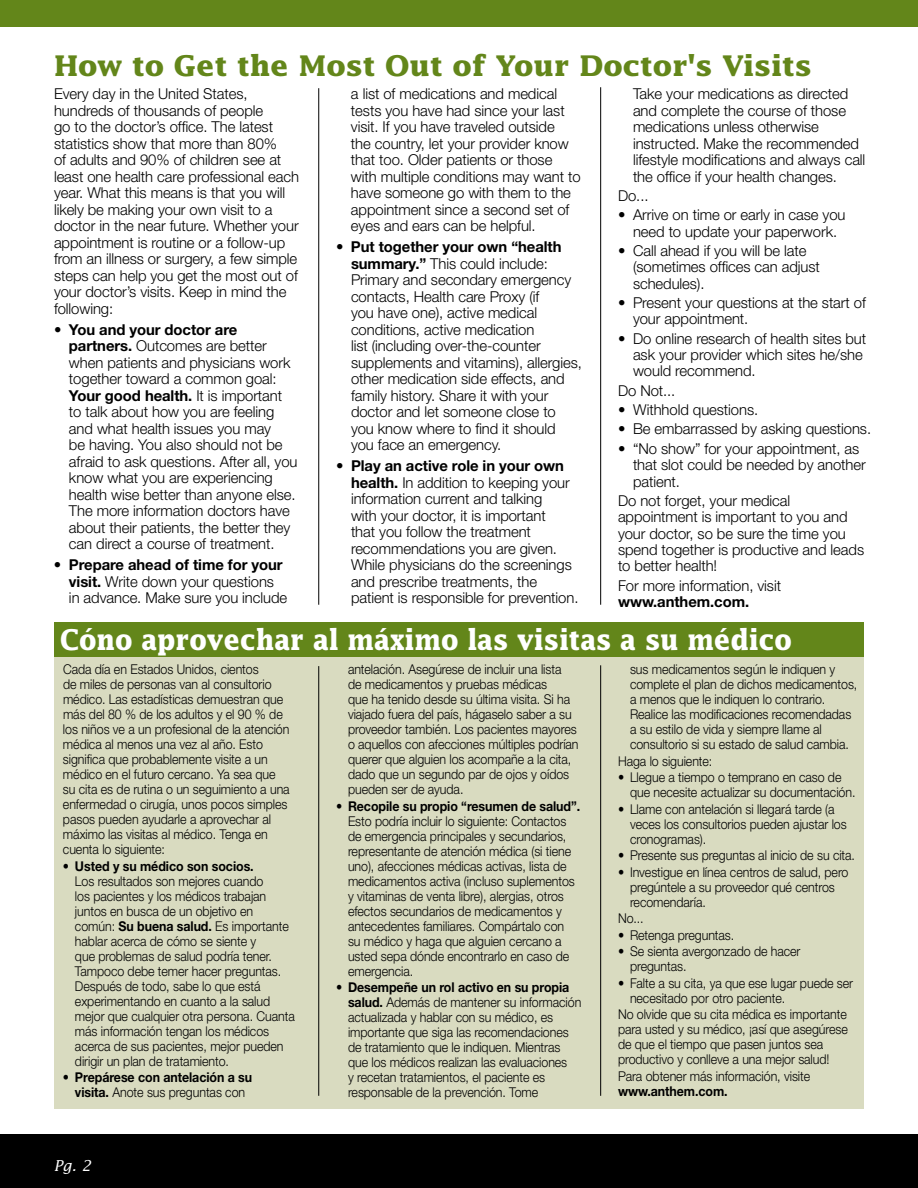
<style>
.page{position:relative;width:918px;height:1188px;background:#fff}
.page>*{position:absolute;margin:0;border:0;box-sizing:border-box;transform-origin:0 0}
.t1{font:700 28.5px "Lucida";color:#fff;scale:.9 1}
.t2{font:700 28.5px "Lucida";color:#63861a}
.t3{font:300 15px/16.5px "Helvetica Neue";letter-spacing:-.005em;color:#000}
.t4{font:700 15px "Helvetica Neue";letter-spacing:-.005em;color:#000}
.t5{font:italic 15px "Lucida";color:#fff}
.t6{font:300 13.5px/15px "Helvetica Neue";letter-spacing:-.005em;color:#000;scale:.92 1}
.t7{font:700 13.5px/15px "Helvetica Neue";letter-spacing:-.005em;color:#000;text-align:center;scale:.92 1}
.s1{font-weight:700}
.s2{font-weight:300}
</style>
<div class="page">
<div style="left:0;top:0;width:918px;height:27px;background:#63861a"></div>
<div style="left:0;top:1135px;width:918px;height:53px;background:#000"></div>
<div style="left:54px;top:657px;width:810px;height:451px;background:#d9dbc0"></div>
<hr style="left:600px;top:87px;width:1px;height:518px;background:#000">
<hr style="left:318px;top:88px;width:1px;height:517px;background:#000">
<hr style="left:600px;top:665px;width:1px;height:431px;background:#000">
<hr style="left:318px;top:666px;width:1px;height:430px;background:#000">
<div style="left:54px;top:622px;width:810px;height:35px;background:#63861a"></div>
<h1 class="t2" style="left:54px;top:49px;width:759px">How to Get the Most Out of Your Doctor's Visits</h1>
<p class="t3" style="left:54px;top:85px;width:247px">Every day in the United States, hundreds of thousands of people<br>go to the doctor’s office. The latest statistics show that more than 80%<br>of adults and 90% of children see at least one health care professional each year. What this means is that you will likely be making your own visit to a doctor in the near future. Whether your appointment is routine or a follow-up from an illness or surgery, a few simple steps can help you get the most out of your doctor’s visits. Keep in mind the following:</p>
<p class="t3" style="left:69px;top:321px;width:230px;text-indent:-15px"><span class="s1">• You and your doctor are partners.</span> Outcomes are better when patients and physicians work together toward a common goal:<br><span class="s1">Your good health.</span> It is important to talk about how you are feeling and what health issues you may<br>be having. You also should not be afraid to ask questions. After all, you know what you are experiencing health wise better than anyone else.<br>The more information doctors have about their patients, the better they can direct a course of treatment.</p>
<p class="t3" style="left:69px;top:556px;width:220px;text-indent:-15px"><span class="s1">• Prepare ahead of time for your visit.</span> Write down your questions in advance. Make sure you include</p>
<p class="t3" style="left:633px;top:85px;width:234px">Take your medications as directed and complete the course of those medications unless otherwise instructed. Make the recommended lifestyle modifications and always call the office if your health changes.</p>
<p class="t3" style="left:618px;top:187px;width:32px">Do...</p>
<p class="t3" style="left:618px;top:206px;width:229px;text-align:center">• Arrive on time or early in case you need to update your paperwork.</p>
<p class="t3" style="left:633px;top:242px;width:188px;text-indent:-15px">• Call ahead if you will be late (sometimes offices can adjust schedules).</p>
<p class="t3" style="left:633px;top:294px;width:234px;text-indent:-15px">• Present your questions at the start of your appointment.</p>
<p class="t3" style="left:633px;top:330px;width:235px;text-indent:-15px">• Do online research of health sites but ask your provider which sites he/she would recommend.</p>
<p class="t3" style="left:618px;top:382px;width:59px">Do Not...</p>
<p class="t3" style="left:618px;top:401px;width:142px">• Withhold questions.</p>
<p class="t3" style="left:618px;top:421px;width:255px">• Be embarrassed by asking questions.</p>
<p class="t3" style="left:633px;top:440px;width:234px;text-indent:-15px">• “No show” for your appointment, as that slot could be needed by another patient.</p>
<p class="t3" style="left:618px;top:492px;width:248px">Do not forget, your medical appointment is important to you and your doctor, so be sure the time you spend together is productive and leads to better health!</p>
<p class="t3" style="left:618px;top:577px;width:165px">For more information, visit</p>
<p class="t4" style="left:618px;top:592px;width:133px">www.anthem.com.</p>
<p class="t3" style="left:351px;top:85px;width:231px">a list of medications and medical tests you have had since your last visit. If you have traveled outside<br>the country, let your provider know that too. Older patients or those with multiple conditions may want to have someone go with them to the appointment since a second set of eyes and ears can be helpful.</p>
<p class="t3" style="left:351px;top:238px;width:233px;text-indent:-15px"><span class="s1">• Put together your own “health summary.”</span> This could include:<br>Primary and secondary emergency contacts, Health care Proxy (if<br>you have one), active medical conditions, active medication<br>list (including over-the-counter supplements and vitamins), allergies, other medication side effects, and family history. Share it with your doctor and let someone close to you know where to find it should you face an emergency.</p>
<p class="t3" style="left:351px;top:457px;width:229px;text-indent:-15px"><span class="s1">• Play an active role in your own health.</span> In addition to keeping your information current and talking<br>with your doctor, it is important<br>that you follow the treatment recommendations you are given.<br>While physicians do the screenings and prescribe treatments, the patient is responsible for prevention.</p>
<h1 class="t1" style="left:60px;top:622px;width:815px">Cóno aprovechar al máximo las visitas a su médico</h1>
<p class="t6" style="left:630px;top:662px;width:249px">sus medicamentos según le indiquen y complete el plan de dichos medicamentos, a menos que le indiquen lo contrario.<br>Realice las modificaciones recomendadas a su estilo de vida y siempre llame al consultorio si su estado de salud cambia.</p>
<p class="t6" style="left:618px;top:753px;width:104px">Haga lo siguiente:</p>
<p class="t6" style="left:630px;top:770px;width:247px;text-indent:-12px">• Llegue a tiempo o temprano en caso de que necesite actualizar su documentación.</p>
<p class="t6" style="left:630px;top:801px;width:237px;text-indent:-12px">• Llame con antelación si llegará tarde (a veces los consultorios pueden ajustar los cronogramas).</p>
<p class="t6" style="left:618px;top:848px;width:259px">• Presente sus preguntas al inicio de su cita.</p>
<p class="t6" style="left:630px;top:864px;width:239px;text-indent:-12px">• Investigue en línea centros de salud, pero pregúntele a su proveedor qué centros recomendaría.</p>
<p class="t6" style="left:618px;top:911px;width:29px">No...</p>
<p class="t6" style="left:618px;top:927px;width:128px">• Retenga preguntas.</p>
<p class="t6" style="left:630px;top:944px;width:187px;text-indent:-12px">• Se sienta avergonzado de hacer preguntas.</p>
<p class="t6" style="left:630px;top:975px;width:244px;text-indent:-12px">• Falte a su cita, ya que ese lugar puede ser necesitado por otro paciente.</p>
<p class="t6" style="left:618px;top:1007px;width:251px">No olvide que su cita médica es importante para usted y su médico, ¡así que asegúrese de que el tiempo que pasen juntos sea productivo y conlleve a una mejor salud!</p>
<p class="t6" style="left:618px;top:1068px;width:210px">Para obtener más información, visite</p>
<p class="t7" style="left:618px;top:1083px;width:121px">www.anthem.com.</p>
<p class="t6" style="left:348px;top:662px;width:252px">antelación. Asegúrese de incluir una lista<br>de medicamentos y pruebas médicas<br>que ha tenido desde su última visita. Si ha viajado fuera del país, hágaselo saber a su proveedor también. Los pacientes mayores o aquellos con afecciones múltiples podrían querer que alguien los acompañe a la cita, dado que un segundo par de ojos y oídos pueden ser de ayuda.</p>
<p class="t7" style="left:336px;top:798px;width:267px">• Recopile su propio “resumen de salud”.</p>
<p class="t6" style="left:348px;top:813px;width:248px">Esto podría incluir lo siguiente: Contactos de emergencia principales y secundarios, representante de atención médica (si tiene uno), afecciones médicas activas, lista de medicamentos activa (incluso suplementos y vitaminas de venta libre), alergias, otros efectos secundarios de medicamentos y antecedentes familiares. Compártalo con su médico y haga que alguien cercano a usted sepa dónde encontrarlo en caso de emergencia.</p>
<p class="t6" style="left:348px;top:980px;width:255px;text-indent:-12px"><span class="s1">• Desempeñe un rol activo en su propia salud.</span> Además de mantener su información actualizada y hablar con su médico, es importante que siga las recomendaciones de tratamiento que le indiquen. Mientras que los médicos realizan las evaluaciones<br>y recetan tratamientos, el paciente es responsable de la prevención. Tome</p>
<p class="t6" style="left:63px;top:662px;width:248px">Cada día en Estados Unidos, cientos<br>de miles de personas van al consultorio médico. Las estadísticas demuestran que más del 80 % de los adultos y el 90 % de los niños ve a un profesional de la atención médica al menos una vez al año. Esto significa que probablemente visite a un médico en el futuro cercano. Ya sea que su cita es de rutina o un seguimiento a una enfermedad o cirugía, unos pocos simples pasos pueden ayudarle a aprovechar al máximo las visitas al médico. Tenga en cuenta lo siguiente:</p>
<p class="t7" style="left:63px;top:858px;width:209px">• Usted y su médico son socios.</p>
<p class="t6" style="left:75px;top:873px;width:240px">Los resultados son mejores cuando<br>los pacientes y los médicos trabajan juntos en busca de un objetivo en común: <span class="s1">Su buena salud.</span> Es importante hablar acerca de cómo se siente y<br>que problemas de salud podría tener.<br>Tampoco debe temer hacer preguntas.<br>Después de todo, sabe lo que está experimentando en cuanto a la salud mejor que cualquier otra persona. Cuanta más información tengan los médicos acerca de sus pacientes, mejor pueden dirigir un plan de tratamiento.</p>
<p class="t7" style="left:63px;top:1070px;width:207px">• Prepárese con antelación a su visita. <span class="s2">Anote sus preguntas con</span></p>
<p class="t5" style="left:54px;top:1157px;width:38px">Pg. 2</p>
</div>
